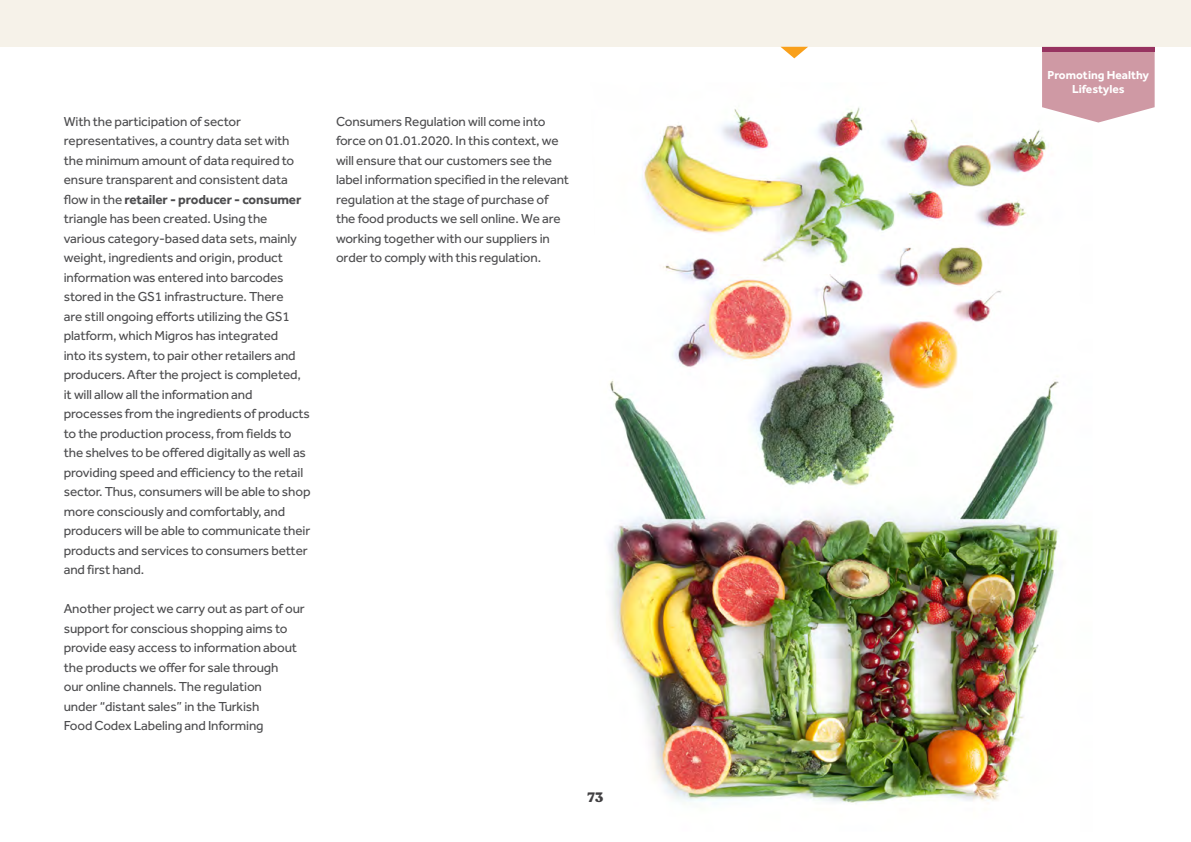
<style>
.page{position:relative;width:1191px;height:842px;background:#fff}
.page>*{position:absolute;margin:0;border:0;box-sizing:border-box;transform-origin:0 0}
.t1{font:13.5px/19.5px "Effra Std";letter-spacing:-.01em;color:#4d4d4f}
.t2{font:900 13.5px "Recoleta Alt";color:#414042}
.t3{font:700 12px/13.5px "Effra Std";color:#fff;text-align:center}
.s1{font-weight:700}
</style>
<div class="page">
<div style="left:0;top:0;width:1191px;height:47px;background:#f6f2e9"></div>
<svg style="left:781px;top:47px;width:27px;height:11px"></svg>
<img style="left:609px;top:107px;width:450px;height:697px">
<svg style="left:1042px;top:51px;width:112px;height:72px;background:#d3a3ad"></svg>
<hr style="left:1042px;top:47px;width:112px;height:4px;background:#973360">
<p class="t1" style="left:64px;top:111px;width:248px">With the participation of sector representatives, a country data set with the minimum amount of data required to ensure transparent and consistent data flow in the <span class="s1">retailer - producer - consumer </span>triangle has been created. Using the various category-based data sets, mainly weight, ingredients and origin, product information was entered into barcodes stored in the GS1 infrastructure. There<br>are still ongoing efforts utilizing the GS1 platform, which Migros has integrated<br>into its system, to pair other retailers and producers. After the project is completed, it will allow all the information and processes from the ingredients of products to the production process, from fields to the shelves to be offered digitally as well as providing speed and efficiency to the retail sector. Thus, consumers will be able to shop more consciously and comfortably, and producers will be able to communicate their products and services to consumers better and first hand.</p>
<p class="t1" style="left:64px;top:599px;width:242px">Another project we carry out as part of our support for conscious shopping aims to provide easy access to information about the products we offer for sale through<br>our online channels. The regulation<br>under “distant sales” in the Turkish<br>Food Codex Labeling and Informing</p>
<p class="t1" style="left:336px;top:111px;width:235px">Consumers Regulation will come into force on 01.01.2020. In this context, we will ensure that our customers see the label information specified in the relevant regulation at the stage of purchase of the food products we sell online. We are working together with our suppliers in order to comply with this regulation.</p>
<p class="t2" style="left:587px;top:789px;width:17px">73</p>
<p class="t3" style="left:1047px;top:68px;width:103px">Promoting Healthy<br>Lifestyles</p>
</div>
